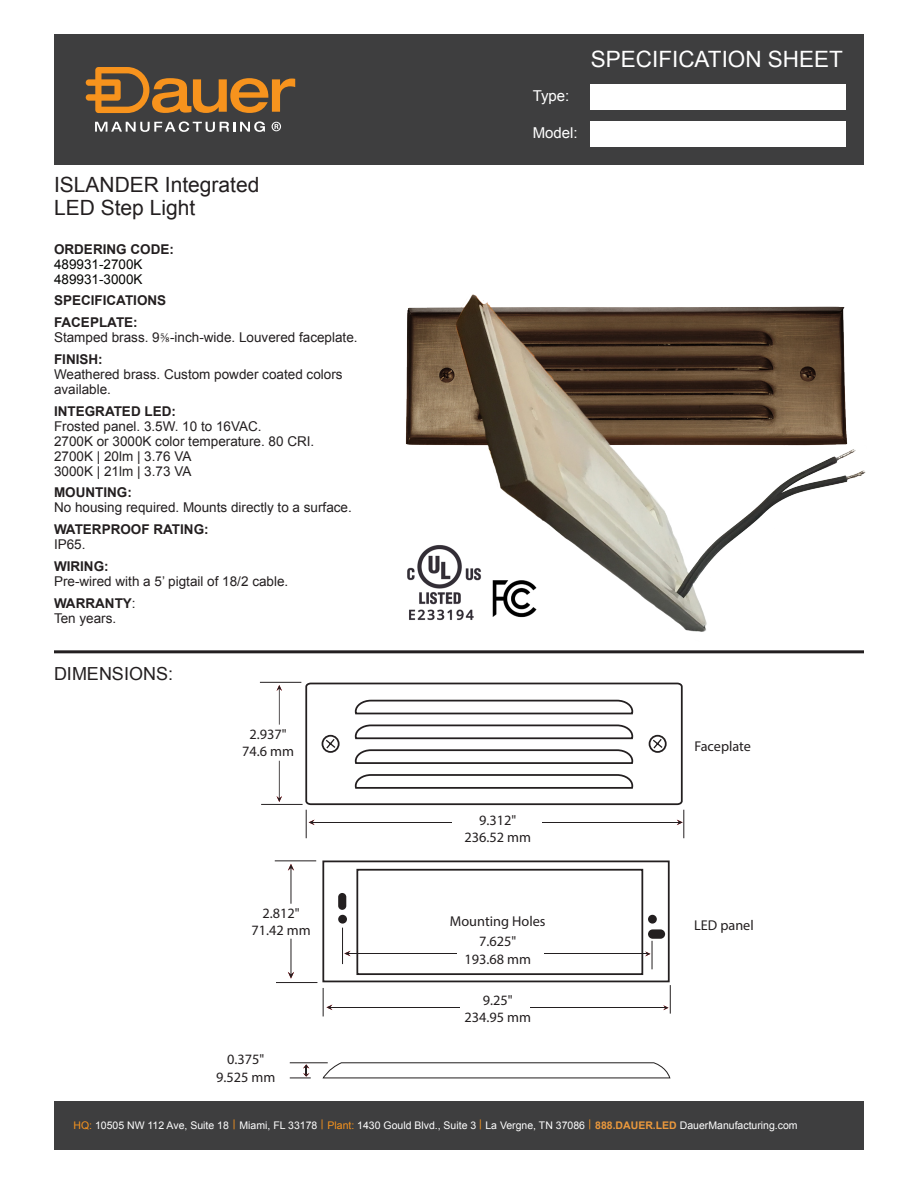
<style>
.page{position:relative;width:918px;height:1188px;background:#fff}
.page>*{position:absolute;margin:0;border:0;box-sizing:border-box;transform-origin:0 0}
.t1{font:22.5px "Arial";color:#fff}
.t2{font:21px/22.5px "Arial";color:#231f20}
.t3{font:18px "Arial";color:#231f20}
.t4{font:15px "Arial";color:#fff}
.t5{font:14.25px/17.1px "Myriad Pro";color:#231f20;text-align:center}
.t6{font:13.5px/15px "Arial";color:#231f20}
.t7{font:700 13.5px/21.8px "Arial";color:#231f20}
.t8{font:13.5px/15px "Arial";color:#040503}
.t9{font:10.5px "Arial";color:#fff}
.s1{font-family:"Minion Pro"}
.s2{font-weight:700}
.s3{color:#f7931d}
.s4{font-weight:700;color:#ec993c}
</style>
<div class="page">
<div style="left:54px;top:1101px;width:810px;height:48px;background:#3e3e3f"></div>
<img style="left:396px;top:294px;width:470px;height:360px">
<div style="left:54px;top:34px;width:810px;height:131px;background:#3e3e3f"></div>
<svg style="left:95px;top:121px;width:170px;height:11px"></svg>
<svg style="left:272px;top:122px;width:9px;height:9px"></svg>
<svg style="left:86px;top:67px;width:209px;height:46px"></svg>
<hr style="left:54px;top:650px;width:810px;height:3px;background:#231f20">
<div style="left:591px;top:84px;width:255px;height:25px;background:#fff"></div>
<div style="left:591px;top:122px;width:255px;height:25px;background:#fff"></div>
<svg style="left:305px;top:682px;width:378px;height:124px"></svg>
<svg style="left:324px;top:737px;width:13px;height:13px"></svg>
<div style="left:649px;top:735px;width:18px;height:18px;border:2px solid #231f20;border-radius:50%"></div>
<svg style="left:651px;top:737px;width:13px;height:13px"></svg>
<svg style="left:322px;top:1062px;width:349px;height:17px"></svg>
<div style="left:322px;top:861px;width:348px;height:121px;border:2px solid #231f20"></div>
<div style="left:356px;top:869px;width:287px;height:106px;border:2px solid #231f20"></div>
<div style="left:338px;top:915px;width:9px;height:9px;background:#231f20;border-radius:50%"></div>
<div style="left:648px;top:915px;width:9px;height:9px;background:#231f20;border-radius:50%"></div>
<div style="left:338px;top:893px;width:8px;height:17px;background:#231f20;border-radius:4px"></div>
<div style="left:648px;top:929px;width:17px;height:10px;background:#231f20;border-radius:5px"></div>
<svg style="left:288px;top:864px;width:6px;height:7px"></svg>
<hr style="left:290px;top:867px;width:1px;height:37px;background:#231f20">
<svg style="left:288px;top:972px;width:6px;height:7px"></svg>
<hr style="left:290px;top:939px;width:1px;height:37px;background:#231f20">
<svg style="left:677px;top:810px;width:7px;height:28px"></svg>
<hr style="left:543px;top:822px;width:137px;height:1px;background:#231f20">
<svg style="left:306px;top:810px;width:9px;height:28px"></svg>
<hr style="left:311px;top:822px;width:141px;height:1px;background:#231f20">
<svg style="left:663px;top:985px;width:8px;height:29px"></svg>
<hr style="left:531px;top:1007px;width:135px;height:1px;background:#231f20">
<svg style="left:323px;top:988px;width:9px;height:28px"></svg>
<hr style="left:329px;top:1007px;width:131px;height:1px;background:#231f20">
<hr style="left:260px;top:682px;width:41px;height:1px;background:#231f20">
<hr style="left:261px;top:804px;width:42px;height:1px;background:#231f20">
<hr style="left:275px;top:860px;width:41px;height:1px;background:#231f20">
<hr style="left:276px;top:982px;width:41px;height:1px;background:#231f20">
<svg style="left:277px;top:685px;width:5px;height:6px"></svg>
<hr style="left:279px;top:688px;width:1px;height:37px;background:#231f20">
<svg style="left:277px;top:796px;width:5px;height:6px"></svg>
<hr style="left:279px;top:761px;width:1px;height:38px;background:#231f20">
<hr style="left:544px;top:954px;width:104px;height:1px;background:#231f20">
<svg style="left:344px;top:951px;width:7px;height:5px"></svg>
<hr style="left:347px;top:953px;width:109px;height:1px;background:#231f20">
<hr style="left:290px;top:1062px;width:38px;height:1px;background:#231f20">
<svg style="left:290px;top:1064px;width:21px;height:14px"></svg>
<hr style="left:342px;top:928px;width:1px;height:36px;background:#231f20">
<svg style="left:645px;top:941px;width:8px;height:28px"></svg>
<img style="left:488px;top:573px;width:52px;height:52px">
<img style="left:407px;top:540px;width:75px;height:87px">
<h2 class="t2" style="left:54px;top:174px;width:207px">ISLANDER Integrated<br>LED Step Light</h2>
<p class="t7" style="left:54px;top:239px;width:122px">ORDERING CODE:</p>
<p class="t8" style="left:54px;top:257px;width:90px">489931-2700K<br>489931-3000K</p>
<p class="t7" style="left:54px;top:290px;width:114px">SPECIFICATIONS<br>FACEPLATE:</p>
<p class="t6" style="left:54px;top:327px;width:305px;line-height:21.8px">Stamped brass. 9<span class="s1">⅝</span>-inch-wide. Louvered faceplate.<br><span class="s2">FINISH:</span></p>
<p class="t6" style="left:54px;top:367px;width:290px">Weathered brass. Custom powder coated colors available.</p>
<p class="t7" style="left:54px;top:401px;width:123px">INTEGRATED LED:</p>
<p class="t6" style="left:54px;top:419px;width:262px">Frosted panel. 3.5W. 10 to 16VAC.<br>2700K or 3000K color temperature. 80 CRI.<br>2700K | 20lm | 3.76 VA<br>3000K | 21lm | 3.73 VA</p>
<p class="t7" style="left:54px;top:482px;width:79px">MOUNTING:</p>
<p class="t6" style="left:54px;top:500px;width:299px">No housing required. Mounts directly to a surface.</p>
<p class="t7" style="left:54px;top:519px;width:156px">WATERPROOF RATING:</p>
<p class="t6" style="left:54px;top:537px;width:33px">IP65.</p>
<p class="t7" style="left:54px;top:556px;width:56px">WIRING:</p>
<p class="t6" style="left:54px;top:570px;width:236px;line-height:21.8px">Pre-wired with a 5’ pigtail of 18/2 cable.<br><span class="s2">WARRANTY</span>:</p>
<p class="t6" style="left:54px;top:611px;width:64px">Ten years.</p>
<h3 class="t3" style="left:54px;top:662px;width:121px">DIMENSIONS:</h3>
<p class="t5" style="left:242px;top:725px;width:53px">2.937"<br>74.6 mm</p>
<p class="t5" style="left:251px;top:904px;width:61px">2.812"<br>71.42 mm</p>
<p class="t5" style="left:216px;top:1051px;width:61px">0.375"<br>9.525 mm</p>
<p class="t4" style="left:533px;top:85px;width:38px">Type:</p>
<p class="t4" style="left:533px;top:123px;width:47px">Model:</p>
<h1 class="t1" style="left:591px;top:44px;width:254px">SPECIFICATION SHEET</h1>
<p class="t5" style="left:464px;top:811px;width:68px">9.312"<br>236.52 mm</p>
<p class="t5" style="left:450px;top:912px;width:97px">Mounting Holes</p>
<p class="t5" style="left:464px;top:933px;width:68px">7.625"<br>193.68 mm</p>
<p class="t5" style="left:464px;top:992px;width:68px">9.25"<br>234.95 mm</p>
<p class="t5" style="left:694px;top:737px;width:58px">Faceplate</p>
<p class="t5" style="left:694px;top:917px;width:61px">LED panel</p>
<p class="t9" style="left:73px;top:1118px;width:726px"><span class="s3">HQ:</span> 10505 NW 112 Ave, Suite 18 <span class="s3">|</span> Miami, FL 33178 <span class="s3">| Plant:</span> 1430 Gould Blvd., Suite 3 <span class="s3">|</span> La Vergne, TN 37086 <span class="s3">|</span> <span class="s4">888.DAUER.LED</span> DauerManufacturing.com</p>
</div>
